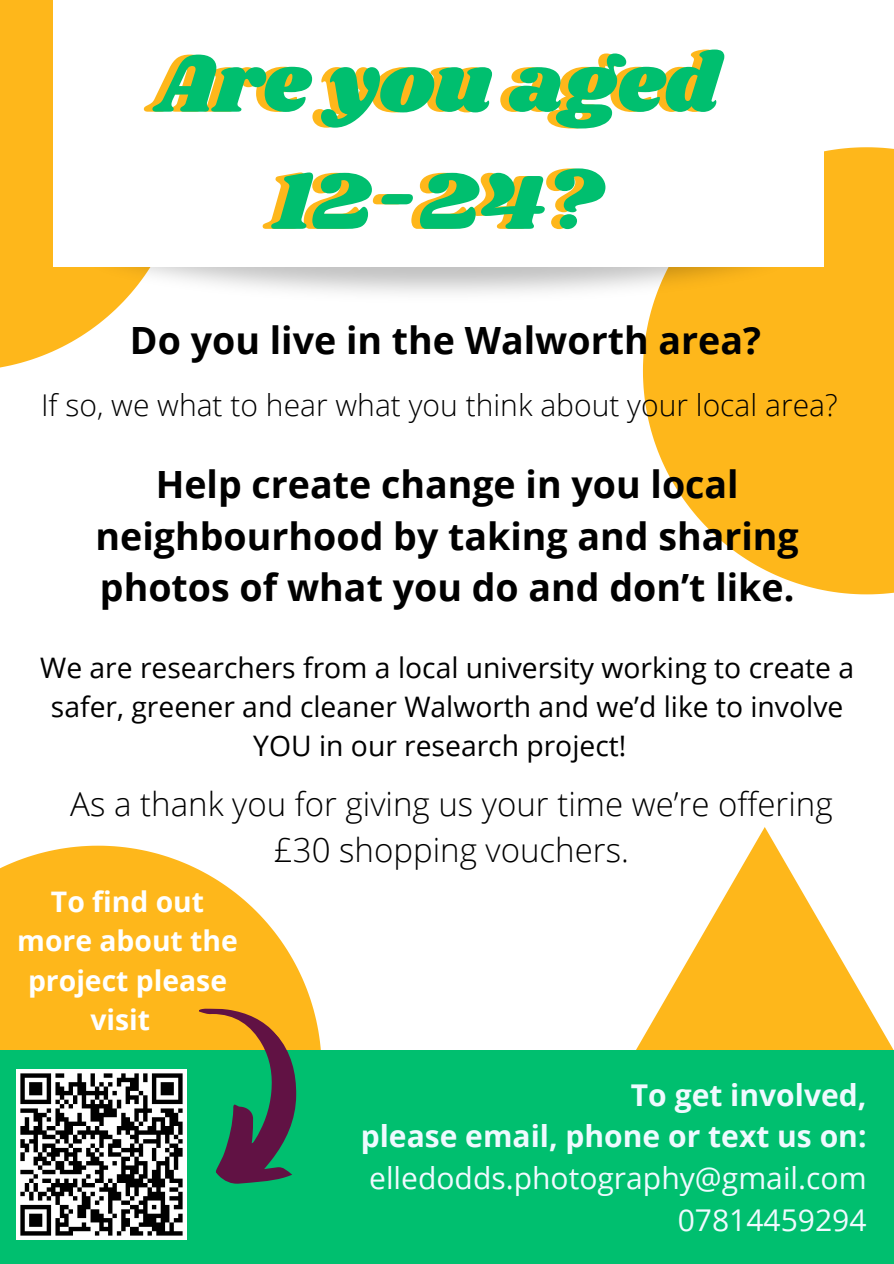
<style>
.page{position:relative;width:894px;height:1264px;background:#fff}
.page>*{position:absolute;margin:0;border:0;box-sizing:border-box;transform-origin:0 0}
.t1{font:84px/117.1px "Shrikhand";color:#00bf6f;text-align:center}
.t2{font:700 37.5px/51.8px "Open Sans";color:#000;text-align:center}
.t3{font:300 33px "Open Sans";color:#000}
.t4{font:300 30px "Open Sans";color:#000}
.t5{font:700 30px "Open Sans";color:#effaff}
.t6{font:30px "Open Sans";color:#effaff}
.t7{font:700 28.35px/39.5px "Open Sans";color:#fff;text-align:center}
.t8{font:28.2px/39.2px "Open Sans";color:#000;text-align:center}
</style>
<div class="page">
<svg style="left:643px;top:147px;width:250px;height:447px;background:#fec13c"></svg>
<div style="left:0;top:0;width:75px;height:368px;background:#feb71b"></div>
<img style="left:36px;top:194px;width:803px;height:146px">
<img style="left:36px;top:0;width:17px;height:60px">
<div style="left:53px;top:0;width:770px;height:267px;background:#fff"></div>
<svg style="left:0;top:845px;width:304px;height:205px;fill:#feb71b"></svg>
<svg style="left:636px;top:827px;width:257px;height:223px"></svg>
<div style="left:0;top:1050px;width:893px;height:213px;background:#00bf6f"></div>
<svg style="left:127px;top:982px;width:194px;height:202px"></svg>
<img style="left:17px;top:1069px;width:170px;height:170px">
<p class="t1" style="left:156px;top:28px;width:565px">Are you aged<br>12-24?</p>
<p class="t2" style="left:130px;top:314px;width:632px">Do you live in the Walworth area?</p>
<p class="t4" style="left:41px;top:384px;width:797px">If so, we what to hear what you think about your local area?</p>
<p class="t2" style="left:95px;top:457px;width:704px">Help create change in you local neighbourhood by taking and sharing photos of what you do and don’t like.</p>
<p class="t8" style="left:40px;top:647px;width:815px">We are researchers from a local university working to create a safer, greener and cleaner Walworth and we’d like to involve<br>YOU in our research project!</p>
<p class="t3" style="left:70px;top:780px;width:763px">As a thank you for giving us your time we’re offering</p>
<p class="t3" style="left:274px;top:826px;width:356px">£30 shopping vouchers.</p>
<p class="t7" style="left:17px;top:881px;width:222px">To find out more about the project please visit</p>
<p class="t5" style="left:630px;top:1073px;width:237px">To get involved,</p>
<p class="t5" style="left:360px;top:1115px;width:507px">please email, phone or text us on:</p>
<p class="t6" style="left:369px;top:1156px;width:498px">elledodds.photography@gmail.com</p>
<p class="t6" style="left:677px;top:1198px;width:190px">07814459294</p>
</div>
